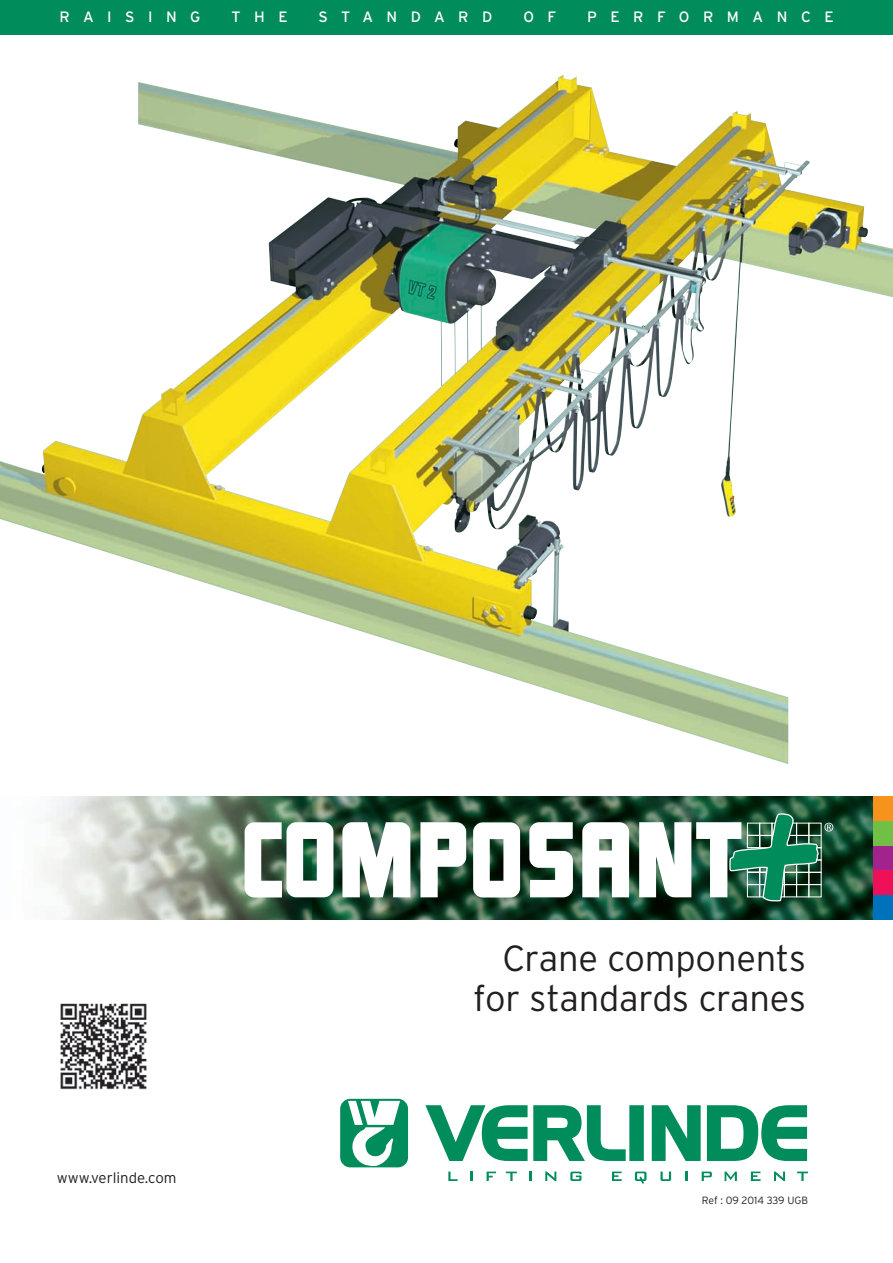
<style>
.page{position:relative;width:893px;height:1263px;background:#fff}
.page>*{position:absolute;margin:0;border:0;box-sizing:border-box;transform-origin:0 0}
.t1{font:300 36.3px/39.6px "Interstate";letter-spacing:-.005em;color:#231f20;text-align:right}
.t2{font:15px "Interstate";letter-spacing:.9em;color:#fff}
.t3{font:300 15px "Interstate";color:#231f20}
.t4{font:300 10.5px "Interstate";letter-spacing:-.005em;color:#231f20}
</style>
<div class="page">
<img style="left:312px;top:796px;width:561px;height:123px">
<svg style="left:43px;top:796px;width:269px;height:124px;background:#afb9ad"></svg>
<div style="left:0;top:0;width:893px;height:34px;background:#008c5b"></div>
<svg style="left:425px;top:1105px;width:219px;height:56px"></svg>
<svg style="left:652px;top:1105px;width:49px;height:56px"></svg>
<svg style="left:707px;top:1105px;width:100px;height:56px"></svg>
<svg style="left:448px;top:1171px;width:10px;height:10px"></svg>
<svg style="left:470px;top:1171px;width:2px;height:10px"></svg>
<svg style="left:487px;top:1171px;width:9px;height:10px"></svg>
<svg style="left:506px;top:1171px;width:11px;height:10px"></svg>
<svg style="left:529px;top:1171px;width:2px;height:10px"></svg>
<svg style="left:545px;top:1171px;width:11px;height:10px"></svg>
<svg style="left:570px;top:1171px;width:11px;height:10px"></svg>
<svg style="left:612px;top:1171px;width:10px;height:10px"></svg>
<svg style="left:635px;top:1171px;width:11px;height:12px"></svg>
<svg style="left:660px;top:1171px;width:11px;height:10px"></svg>
<svg style="left:685px;top:1171px;width:2px;height:10px"></svg>
<svg style="left:702px;top:1171px;width:10px;height:10px"></svg>
<svg style="left:725px;top:1171px;width:12px;height:10px"></svg>
<svg style="left:751px;top:1171px;width:10px;height:10px"></svg>
<svg style="left:774px;top:1171px;width:11px;height:10px"></svg>
<svg style="left:797px;top:1171px;width:11px;height:10px"></svg>
<svg style="left:340px;top:1099px;width:68px;height:68px"></svg>
<div style="left:873px;top:895px;width:20px;height:24px;background:#0072bc"></div>
<div style="left:873px;top:870px;width:20px;height:25px;background:#ee1059"></div>
<div style="left:873px;top:846px;width:20px;height:24px;background:#a2238e"></div>
<div style="left:873px;top:821px;width:20px;height:25px;background:#71bf44"></div>
<div style="left:873px;top:796px;width:20px;height:25px;background:#f7931d"></div>
<svg style="left:473px;top:822px;width:47px;height:75px"></svg>
<svg style="left:245px;top:822px;width:88px;height:75px"></svg>
<svg style="left:342px;top:822px;width:68px;height:75px"></svg>
<svg style="left:420px;top:822px;width:46px;height:75px"></svg>
<svg style="left:529px;top:822px;width:44px;height:75px"></svg>
<svg style="left:582px;top:822px;width:47px;height:75px"></svg>
<svg style="left:639px;top:812px;width:194px;height:91px"></svg>
<img style="left:0;top:78px;width:788px;height:686px">
<img style="left:60px;top:1003px;width:87px;height:87px">
<p class="t2" style="left:59px;top:9px;width:143px">RAISING</p>
<p class="t2" style="left:232px;top:9px;width:58px">THE</p>
<p class="t2" style="left:319px;top:9px;width:175px">STANDARD</p>
<p class="t2" style="left:523px;top:9px;width:34px">O F</p>
<p class="t2" style="left:587px;top:9px;width:248px">PERFORMANCE</p>
<p class="t3" style="left:57px;top:1170px;width:121px">www.verlinde.com</p>
<p class="t1" style="left:473px;top:938px;width:334px">Crane components for standards cranes</p>
<p class="t4" style="left:702px;top:1194px;width:108px">Ref : 09 2014 339 UGB</p>
</div>
